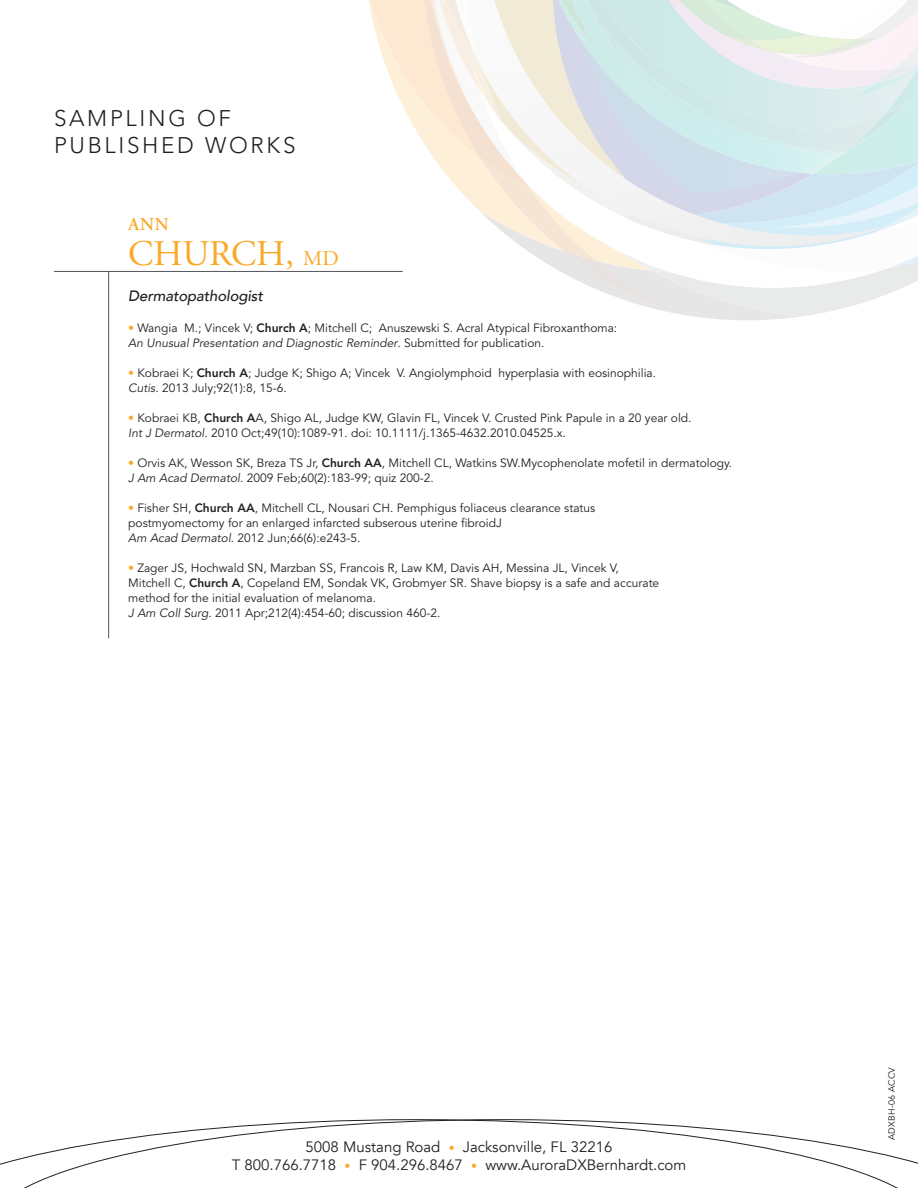
<style>
.page{position:relative;width:918px;height:1188px;background:#fff}
.page>*{position:absolute;margin:0;border:0;box-sizing:border-box;transform-origin:0 0}
.t1{font:36px "Adobe Garamond";color:#faa928}
.t2{font:300 22.5px/27px "Avenir LT";letter-spacing:.12em;color:#231f20}
.t3{font:600 18px "Adobe Garamond";color:#faa928}
.t4{font:15px/18px "Avenir";color:#231f20;text-align:center}
.t5{font:italic 500 15px "Avenir";letter-spacing:-.01em;color:#231f20}
.t6{font:12px/15px "Avenir LT";color:#231f20}
.t7{font:9px "Avenir LT";letter-spacing:.02em;color:#231f20}
.s1{font-size:21px}
.s2{color:#faa928}
.s3{font-weight:800}
.s4{font-style:italic}
.s5{font-family:"Avenir LT";font-size:12px;color:#faa928}
</style>
<div class="page">
<svg style="left:0;top:1119px;width:918px;height:69px"></svg>
<hr style="left:54px;top:271px;width:349px;height:1px;background:#555659">
<hr style="left:108px;top:272px;width:1px;height:366px;background:#555659">
<svg style="left:368px;top:0;width:49px;height:132px;fill:#feefd9"></svg>
<svg style="left:417px;top:0;width:501px;height:320px"></svg>
<h2 class="t2" style="left:54px;top:105px;width:243px">SAMPLING OF<br>PUBLISHED WORKS</h2>
<h3 class="t3" style="left:128px;top:215px;width:42px">ANN</h3>
<h1 class="t1" style="left:128px;top:234px;width:212px">CHURCH, <span class="s1">MD</span></h1>
<p class="t5" style="left:128px;top:287px;width:136px">Dermatopathologist</p>
<p class="t6" style="left:128px;top:321px;width:491px"><span class="s2">•</span> Wangia M.; Vincek V; <span class="s3">Church A</span>; Mitchell C; Anuszewski S. Acral Atypical Fibroxanthoma:<br><span class="s4">An Unusual Presentation and Diagnostic Reminder</span>. Submitted for publication.</p>
<p class="t6" style="left:128px;top:366px;width:529px"><span class="s2">•</span> Kobraei K; <span class="s3">Church A</span>; Judge K; Shigo A; Vincek V. Angiolymphoid hyperplasia with eosinophilia.<br><span class="s4">Cutis</span>. 2013 July;92(1):8, 15-6.</p>
<p class="t6" style="left:128px;top:411px;width:565px"><span class="s2">•</span> Kobraei KB, <span class="s3">Church A</span>A, Shigo AL, Judge KW, Glavin FL, Vincek V. Crusted Pink Papule in a 20 year old.<br><span class="s4">Int J Dermatol.</span> 2010 Oct;49(10):1089-91. doi: 10.1111/j.1365-4632.2010.04525.x.</p>
<p class="t6" style="left:128px;top:456px;width:606px"><span class="s2">•</span> Orvis AK, Wesson SK, Breza TS Jr, <span class="s3">Church AA</span>, Mitchell CL, Watkins SW.Mycophenolate mofetil in dermatology.<br><span class="s4">J Am Acad Dermatol</span>. 2009 Feb;60(2):183-99; quiz 200-2.</p>
<p class="t6" style="left:128px;top:501px;width:469px"><span class="s2">•</span> Fisher SH, <span class="s3">Church AA</span>, Mitchell CL, Nousari CH. Pemphigus foliaceus clearance status postmyomectomy for an enlarged infarcted subserous uterine fibroidJ<br><span class="s4">Am Acad Dermatol</span>. 2012 Jun;66(6):e243-5.</p>
<p class="t6" style="left:128px;top:561px;width:533px"><span class="s2">•</span> Zager JS, Hochwald SN, Marzban SS, Francois R, Law KM, Davis AH, Messina JL, Vincek V, Mitchell C, <span class="s3">Church A</span>, Copeland EM, Sondak VK, Grobmyer SR. Shave biopsy is a safe and accurate method for the initial evaluation of melanoma.<br><span class="s4">J Am Coll Surg</span>. 2011 Apr;212(4):454-60; discussion 460-2.</p>
<p class="t4" style="left:232px;top:1138px;width:456px">5008 Mustang Road <span class="s5">•</span> Jacksonville, FL 32216<br>T 800.766.7718 <span class="s5">•</span> F 904.296.8467 <span class="s5">•</span> www.AuroraDXBernhardt.com</p>
<p class="t7" style="left:887px;top:1140px;width:74px;rotate:-90deg">ADXBH-06 ACCV</p>
</div>
